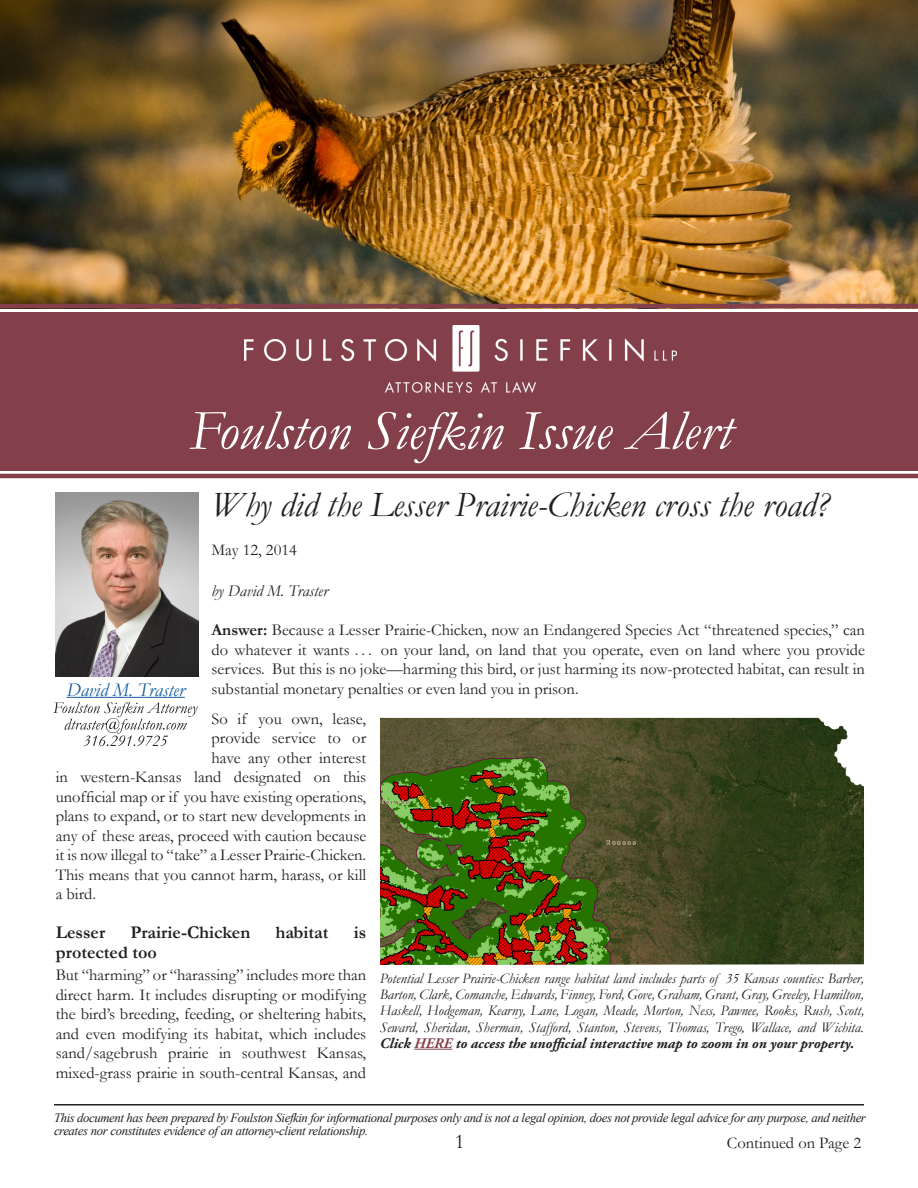
<style>
.page{position:relative;width:918px;height:1188px;background:#fff}
.page>*{position:absolute;margin:0;border:0;box-sizing:border-box;transform-origin:0 0}
.t1{font:italic 57px "Garamond";color:#fff}
.t2{font:italic 36px "Garamond";color:#231f20}
.t3{font:21px "Garamond";color:#231f20}
.t4{font:italic 19.5px "Garamond";color:#175d9e}
.t5{font:700 18px "Garamond";color:#231f20}
.t6{font:16.5px/19.5px "Garamond";color:#231f20;text-align:justify}
.t7{font:italic 16.5px "Garamond";color:#231f20}
.t8{font:italic 14.7px/16.2px "Garamond";color:#231f20;text-align:justify}
.t9{font:italic 12.75px/13.5px "Times New Roman";letter-spacing:-.03em;color:#231f20}
.s1{font-weight:700}
.s2{font-family:"Adobe Garamond Pro";font-weight:700}
.s3{font-family:"Adobe Garamond Pro";font-weight:700;color:#83404a}
</style>
<div class="page">
<img style="left:0;top:0;width:918px;height:304px">
<div style="left:0;top:312px;width:918px;height:158px;background:#83404a"></div>
<hr style="left:0;top:304px;width:918px;height:4px;background:#83404a">
<hr style="left:0;top:474px;width:918px;height:4px;background:#83404a">
<hr style="left:54px;top:1104px;width:810px;height:2px;background:#231f20">
<img style="left:245px;top:326px;width:432px;height:66px">
<img style="left:380px;top:718px;width:484px;height:247px">
<hr style="left:414px;top:1049px;width:38px;height:1px;background:#83404a">
<img style="left:56px;top:493px;width:142px;height:183px">
<hr style="left:66px;top:697px;width:119px;height:1px;background:#175d9e">
<svg style="left:53px;top:702px;width:145px;height:44px"></svg>
<p class="t1" style="left:189px;top:392px;width:544px">Foulston Siefkin Issue Alert</p>
<p class="t2" style="left:212px;top:481px;width:619px">Why did the Lesser Prairie-Chicken cross the road?</p>
<p class="t6" style="left:212px;top:540px;width:87px">May 12, 2014</p>
<p class="t7" style="left:212px;top:580px;width:118px">by David M. Traster</p>
<p class="t6" style="left:212px;top:620px;width:655px"><span class="s1">Answer:</span> Because a Lesser Prairie-Chicken, now an Endangered Species Act “threatened species,” can do whatever it wants . . . on your land, on land that you operate, even on land where you provide services. But this is no joke—harming this bird, or just harming its now-protected habitat, can result in substantial monetary penalties or even land you in prison.</p>
<p class="t6" style="left:212px;top:709px;width:156px">So if you own, lease,</p>
<p class="t6" style="left:212px;top:728px;width:156px">provide service to or</p>
<p class="t6" style="left:212px;top:748px;width:156px">have any other interest</p>
<p class="t6" style="left:56px;top:767px;width:312px">in western-Kansas land designated on this</p>
<p class="t6" style="left:56px;top:787px;width:312px">unofficial map or if you have existing operations,</p>
<p class="t6" style="left:56px;top:806px;width:312px">plans to expand, or to start new developments in</p>
<p class="t6" style="left:56px;top:826px;width:312px">any of these areas, proceed with caution because</p>
<p class="t6" style="left:56px;top:845px;width:312px">it is now illegal to “take” a Lesser Prairie-Chicken.</p>
<p class="t6" style="left:56px;top:865px;width:312px">This means that you cannot harm, harass, or kill</p>
<p class="t6" style="left:56px;top:884px;width:42px">a bird.</p>
<p class="t5" style="left:56px;top:921px;width:51px">Lesser</p>
<p class="t5" style="left:130px;top:921px;width:121px">Prairie-Chicken</p>
<p class="t5" style="left:275px;top:921px;width:55px">habitat</p>
<p class="t5" style="left:354px;top:921px;width:14px">is</p>
<p class="t5" style="left:56px;top:940px;width:103px">protected too</p>
<p class="t6" style="left:56px;top:965px;width:312px">But “harming” or “harassing” includes more than direct harm. It includes disrupting or modifying the bird’s breeding, feeding, or sheltering habits, and even modifying its habitat, which includes sand/sagebrush prairie in southwest Kansas, mixed-grass prairie in south-central Kansas, and</p>
<p class="t4" style="left:66px;top:677px;width:120px">David M. Traster</p>
<p class="t8" style="left:380px;top:970px;width:486px">Potential Lesser Prairie-Chicken range habitat land includes parts of 35 Kansas counties: Barber, Barton, Clark, Comanche, Edwards, Finney, Ford, Gove, Graham, Grant, Gray, Greeley, Hamilton, Haskell, Hodgeman, Kearny, Lane, Logan, Meade, Morton, Ness, Pawnee, Rooks, Rush, Scott, Seward, Sheridan, Sherman, Stafford, Stanton, Stevens, Thomas, Trego, Wallace, and Wichita.<br><span class="s2">Click</span> <span class="s3">HERE</span> <span class="s2">to access the unofficial interactive map to zoom in on your property.</span></p>
<p class="t9" style="left:54px;top:1110px;width:813px">This document has been prepared by Foulston Siefkin for informational purposes only and is not a legal opinion, does not provide legal advice for any purpose, and neither creates nor constitutes evidence of an attorney-client relationship.</p>
<p class="t3" style="left:455px;top:1127px;width:11px">1</p>
<p class="t6" style="left:727px;top:1132px;width:136px">Continued on Page 2</p>
</div>
